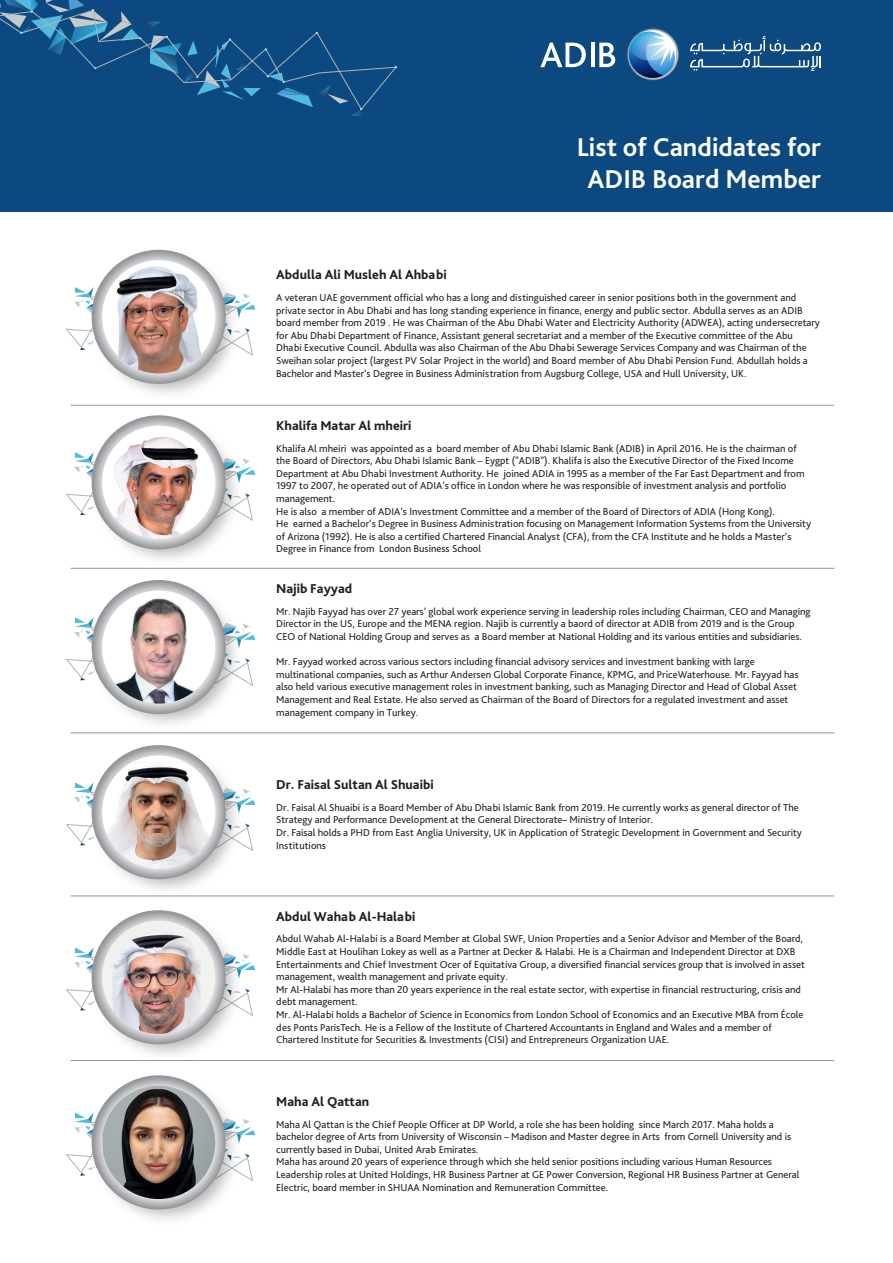
<style>
.page{position:relative;width:893px;height:1263px;background:#fff}
.page>*{position:absolute;margin:0;border:0;box-sizing:border-box;transform-origin:0 0}
.t1{font:700 27px/32.4px "Bliss Pro";color:#fff;text-align:center}
.t2{font:800 13.5px "Bliss Pro";color:#231f20}
.t3{font:10.5px/12.6px "Bliss Pro";color:#231f20}
</style>
<div class="page">
<div style="left:0;top:0;width:893px;height:211px;background:#0b4980"></div>
<svg style="left:0;top:0;width:397px;height:116px"></svg>
<svg style="left:626px;top:28px;width:53px;height:52px"></svg>
<svg style="left:628px;top:28px;width:50px;height:50px"></svg>
<svg style="left:540px;top:43px;width:46px;height:24px"></svg>
<hr style="left:591px;top:43px;width:3px;height:24px;background:#fff">
<svg style="left:599px;top:43px;width:16px;height:24px"></svg>
<svg style="left:690px;top:36px;width:131px;height:35px"></svg>
<svg style="left:66px;top:287px;width:190px;height:69px"></svg>
<img style="left:86px;top:249px;width:163px;height:156px">
<img style="left:100px;top:258px;width:117px;height:121px">
<div style="left:92px;top:250px;width:134px;height:134px;border:10px solid #fff;border-radius:50%"></div>
<svg style="left:66px;top:452px;width:190px;height:69px"></svg>
<img style="left:86px;top:415px;width:163px;height:153px">
<img style="left:97px;top:423px;width:124px;height:121px">
<div style="left:92px;top:415px;width:134px;height:134px;border:10px solid #fff;border-radius:50%"></div>
<svg style="left:66px;top:617px;width:190px;height:69px"></svg>
<img style="left:86px;top:580px;width:163px;height:154px">
<img style="left:97px;top:587px;width:124px;height:122px">
<div style="left:92px;top:580px;width:134px;height:134px;border:10px solid #fff;border-radius:50%"></div>
<svg style="left:66px;top:782px;width:190px;height:69px"></svg>
<img style="left:86px;top:745px;width:163px;height:152px">
<img style="left:97px;top:763px;width:124px;height:111px">
<div style="left:92px;top:745px;width:134px;height:134px;border:10px solid #fff;border-radius:50%"></div>
<svg style="left:66px;top:947px;width:190px;height:69px"></svg>
<img style="left:86px;top:910px;width:163px;height:145px">
<svg style="left:97px;top:915px;width:124px;height:124px;fill:#f1f3f0"></svg>
<img style="left:112px;top:924px;width:89px;height:112px">
<div style="left:92px;top:910px;width:134px;height:134px;border:10px solid #fff;border-radius:50%"></div>
<svg style="left:66px;top:1112px;width:190px;height:69px"></svg>
<img style="left:86px;top:1075px;width:163px;height:145px">
<img style="left:102px;top:1084px;width:116px;height:120px">
<div style="left:92px;top:1075px;width:134px;height:134px;border:10px solid #fff;border-radius:50%"></div>
<hr style="left:71px;top:405px;width:763px;height:1px;background:#939598">
<hr style="left:71px;top:568px;width:763px;height:1px;background:#939598">
<hr style="left:71px;top:732px;width:763px;height:1px;background:#939598">
<hr style="left:71px;top:895px;width:763px;height:1px;background:#939598">
<hr style="left:71px;top:1060px;width:763px;height:1px;background:#939598">
<h1 class="t1" style="left:577px;top:130px;width:246px">List of Candidates for<br>ADIB Board Member</h1>
<p class="t2" style="left:276px;top:267px;width:172px">Abdulla Ali Musleh Al Ahbabi</p>
<p class="t3" style="left:276px;top:291px;width:545px">A veteran UAE government official who has a long and distinguished career in senior positions both in the government and private sector in Abu Dhabi and has long standing experience in finance, energy and public sector. Abdulla serves as an ADIB board member from 2019 . He was Chairman of the Abu Dhabi Water and Electricity Authority (ADWEA), acting undersecretary for Abu Dhabi Department of Finance, Assistant general secretariat and a member of the Executive committee of the Abu Dhabi Executive Council. Abdulla was also Chairman of the Abu Dhabi Sewerage Services Company and was Chairman of the Sweihan solar project (largest PV Solar Project in the world) and Board member of Abu Dhabi Pension Fund. Abdullah holds a Bachelor and Master’s Degree in Business Administration from Augsburg College, USA and Hull University, UK.</p>
<p class="t2" style="left:276px;top:417px;width:137px">Khalifa Matar Al mheiri</p>
<p class="t3" style="left:276px;top:442px;width:536px">Khalifa Al mheiri was appointed as a board member of Abu Dhabi Islamic Bank (ADIB) in April 2016. He is the chairman of the Board of Directors, Abu Dhabi Islamic Bank – Eygpt ("ADIB"). Khalifa is also the Executive Director of the Fixed Income Department at Abu Dhabi Investment Authority. He joined ADIA in 1995 as a member of the Far East Department and from 1997 to 2007, he operated out of ADIA’s office in London where he was responsible of investment analysis and portfolio management.<br>He is also a member of ADIA’s Investment Committee and a member of the Board of Directors of ADIA (Hong Kong).<br>He earned a Bachelor’s Degree in Business Administration focusing on Management Information Systems from the University of Arizona (1992). He is also a certified Chartered Financial Analyst (CFA), from the CFA Institute and he holds a Master’s Degree in Finance from London Business School</p>
<p class="t2" style="left:276px;top:580px;width:78px">Najib Fayyad</p>
<p class="t3" style="left:276px;top:605px;width:536px">Mr. Najib Fayyad has over 27 years’ global work experience serving in leadership roles including Chairman, CEO and Managing<br>Director in the US, Europe and the MENA region. Najib is currently a baord of director at ADIB from 2019 and is the Group<br>CEO of National Holding Group and serves as a Board member at National Holding and its various entities and subsidiaries.</p>
<p class="t3" style="left:276px;top:655px;width:524px">Mr. Fayyad worked across various sectors including financial advisory services and investment banking with large multinational companies, such as Arthur Andersen Global Corporate Finance, KPMG, and PriceWaterhouse. Mr. Fayyad has also held various executive management roles in investment banking, such as Managing Director and Head of Global Asset Management and Real Estate. He also served as Chairman of the Board of Directors for a regulated investment and asset management company in Turkey.</p>
<p class="t2" style="left:276px;top:776px;width:159px">Dr. Faisal Sultan Al Shuaibi</p>
<p class="t3" style="left:276px;top:801px;width:527px">Dr. Faisal Al Shuaibi is a Board Member of Abu Dhabi Islamic Bank from 2019. He currently works as general director of The Strategy and Performance Development at the General Directorate– Ministry of Interior.<br>Dr. Faisal holds a PHD from East Anglia University, UK in Application of Strategic Development in Government and Security Institutions</p>
<p class="t2" style="left:276px;top:908px;width:141px">Abdul Wahab Al-Halabi</p>
<p class="t3" style="left:276px;top:932px;width:530px">Abdul Wahab Al-Halabi is a Board Member at Global SWF, Union Properties and a Senior Advisor and Member of the Board, Middle East at Houlihan Lokey as well as a Partner at Decker &amp; Halabi. He is a Chairman and Independent Director at DXB Entertainments and Chief Investment Ocer of Equitativa Group, a diversified financial services group that is involved in asset management, wealth management and private equity.<br>Mr Al-Halabi has more than 20 years experience in the real estate sector, with expertise in financial restructuring, crisis and debt management.<br>Mr. Al-Halabi holds a Bachelor of Science in Economics from London School of Economics and an Executive MBA from École des Ponts ParisTech. He is a Fellow of the Institute of Chartered Accountants in England and Wales and a member of Chartered Institute for Securities &amp; Investments (CISI) and Entrepreneurs Organization UAE.</p>
<p class="t2" style="left:276px;top:1093px;width:95px">Maha Al Qattan</p>
<p class="t3" style="left:276px;top:1117px;width:525px">Maha Al Qattan is the Chief People Officer at DP World, a role she has been holding since March 2017. Maha holds a bachelor degree of Arts from University of Wisconsin – Madison and Master degree in Arts from Cornell University and is currently based in Dubai, United Arab Emirates.<br>Maha has around 20 years of experience through which she held senior positions including various Human Resources Leadership roles at United Holdings, HR Business Partner at GE Power Conversion, Regional HR Business Partner at General Electric, board member in SHUAA Nomination and Remuneration Committee.</p>
</div>
